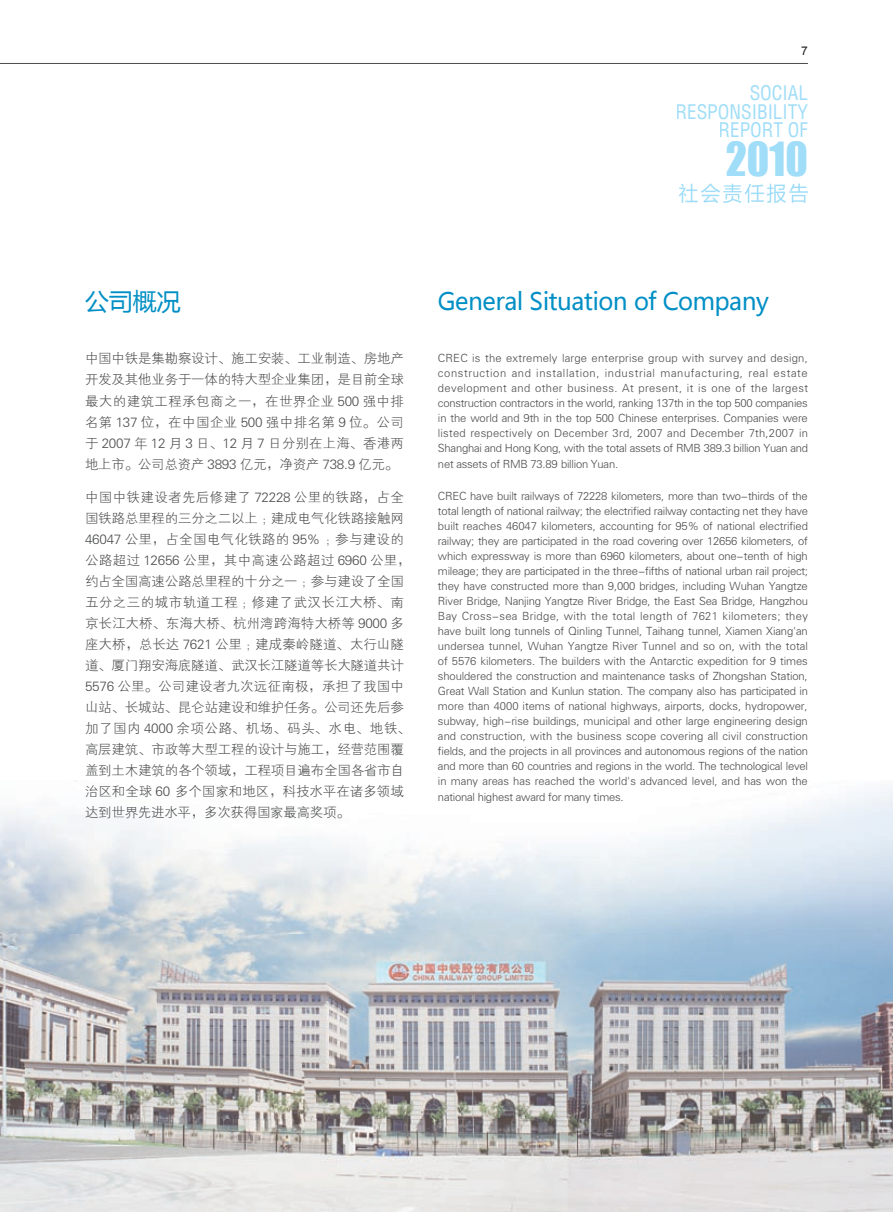
<style>
.page{position:relative;width:893px;height:1212px;background:#fff}
.page>*{position:absolute;margin:0;border:0;box-sizing:border-box;transform-origin:0 0}
.t1{font:43.2px "Impact";color:#9fddf8}
.t2{font:23.85px "Microsoft Ya Hei";letter-spacing:-.02em;color:#008fc5}
.t3{font:condensed 19.65px/18.6px "Helvetica";color:#9fddf8;text-align:right}
.t4{font:13.5px/21px "FZXH1 JW GB1 0";letter-spacing:-.015em;color:#4b4c4d;text-align:justify}
.t5{font:12px "Arial";color:#231f20}
.t6{font:11.25px/15px "FZXH1 JW GB1 0";letter-spacing:-.02em;color:#4b4c4d;text-align:justify}
</style>
<div class="page">
<hr style="left:0;top:63px;width:808px;height:1px;background:#4b4c4d">
<svg style="left:679px;top:183px;width:129px;height:20px"></svg>
<img style="left:0;top:780px;width:893px;height:432px">
<p class="t5" style="left:801px;top:43px;width:8px">7</p>
<h3 class="t3" style="left:675px;top:83px;width:134px">SOCIAL<br>RESPONSIBILITY<br>REPORT OF</h3>
<h1 class="t1" style="left:726px;top:126px;width:84px">2010</h1>
<h2 class="t2" style="left:85px;top:285px;width:97px">公司概况</h2>
<p class="t4" style="left:85px;top:349px;width:320px">中国中铁是集勘察设计、施工安装、工业制造、房地产开发及其他业务于一体的特大型企业集团，是目前全球最大的建筑工程承包商之一，在世界企业 500 强中排名第 137 位，在中国企业 500 强中排名第 9 位。公司于 2007 年 12 月 3 日、12 月 7 日分别在上海、香港两地上市。公司总资产 3893 亿元，净资产 738.9 亿元。</p>
<p class="t4" style="left:85px;top:487px;width:327px;text-align:left">中国中铁建设者先后修建了 72228 公里的铁路，占全国铁路总里程的三分之二以上；建成电气化铁路接触网<br>46047 公里，占全国电气化铁路的 95% ；参与建设的公路超过 12656 公里，其中高速公路超过 6960 公里，约占全国高速公路总里程的十分之一；参与建设了全国五分之三的城市轨道工程；修建了武汉长江大桥、南京长江大桥、东海大桥、杭州湾跨海特大桥等 9000 多座大桥，总长达 7621 公里；建成秦岭隧道、太行山隧道、厦门翔安海底隧道、武汉长江隧道等长大隧道共计<br>5576 公里。公司建设者九次远征南极，承担了我国中山站、长城站、昆仑站建设和维护任务。公司还先后参加了国内 4000 余项公路、机场、码头、水电、地铁、高层建筑、市政等大型工程的设计与施工，经营范围覆盖到土木建筑的各个领域，工程项目遍布全国各省市自治区和全球 60 多个国家和地区，科技水平在诸多领域达到世界先进水平，多次获得国家最高奖项。</p>
<h2 class="t2" style="left:438px;top:285px;width:332px">General Situation of Company</h2>
<p class="t6" style="left:438px;top:350px;width:372px">CREC is the extremely large enterprise group with survey and design, construction and installation, industrial manufacturing, real estate development and other business. At present, it is one of the largest construction contractors in the world, ranking 137th in the top 500 companies in the world and 9th in the top 500 Chinese enterprises. Companies were listed respectively on December 3rd, 2007 and December 7th,2007 in Shanghai and Hong Kong, with the total assets of RMB 389.3 billion Yuan and</p>
<p class="t6" style="left:438px;top:456px;width:182px">net assets of RMB 73.89 billion Yuan.</p>
<p class="t6" style="left:438px;top:489px;width:372px">CREC have built railways of 72228 kilometers, more than two-thirds of the total length of national railway; the electrified railway contacting net they have built reaches 46047 kilometers, accounting for 95% of national electrified railway; they are participated in the road covering over 12656 kilometers, of which expressway is more than 6960 kilometers, about one-tenth of high mileage; they are participated in the three-fifths of national urban rail project; they have constructed more than 9,000 bridges, including Wuhan Yangtze River Bridge, Nanjing Yangtze River Bridge, the East Sea Bridge, Hangzhou Bay Cross-sea Bridge, with the total length of 7621 kilometers; they have built long tunnels of Qinling Tunnel, Taihang tunnel, Xiamen Xiang'an undersea tunnel, Wuhan Yangtze River Tunnel and so on, with the total of 5576 kilometers. The builders with the Antarctic expedition for 9 times shouldered the construction and maintenance tasks of Zhongshan Station, Great Wall Station and Kunlun station. The company also has participated in more than 4000 items of national highways, airports, docks, hydropower, subway, high-rise buildings, municipal and other large engineering design and construction, with the business scope covering all civil construction fields, and the projects in all provinces and autonomous regions of the nation and more than 60 countries and regions in the world. The technological level in many areas has reached the world's advanced level, and has won the national highest award for many times.</p>
</div>
